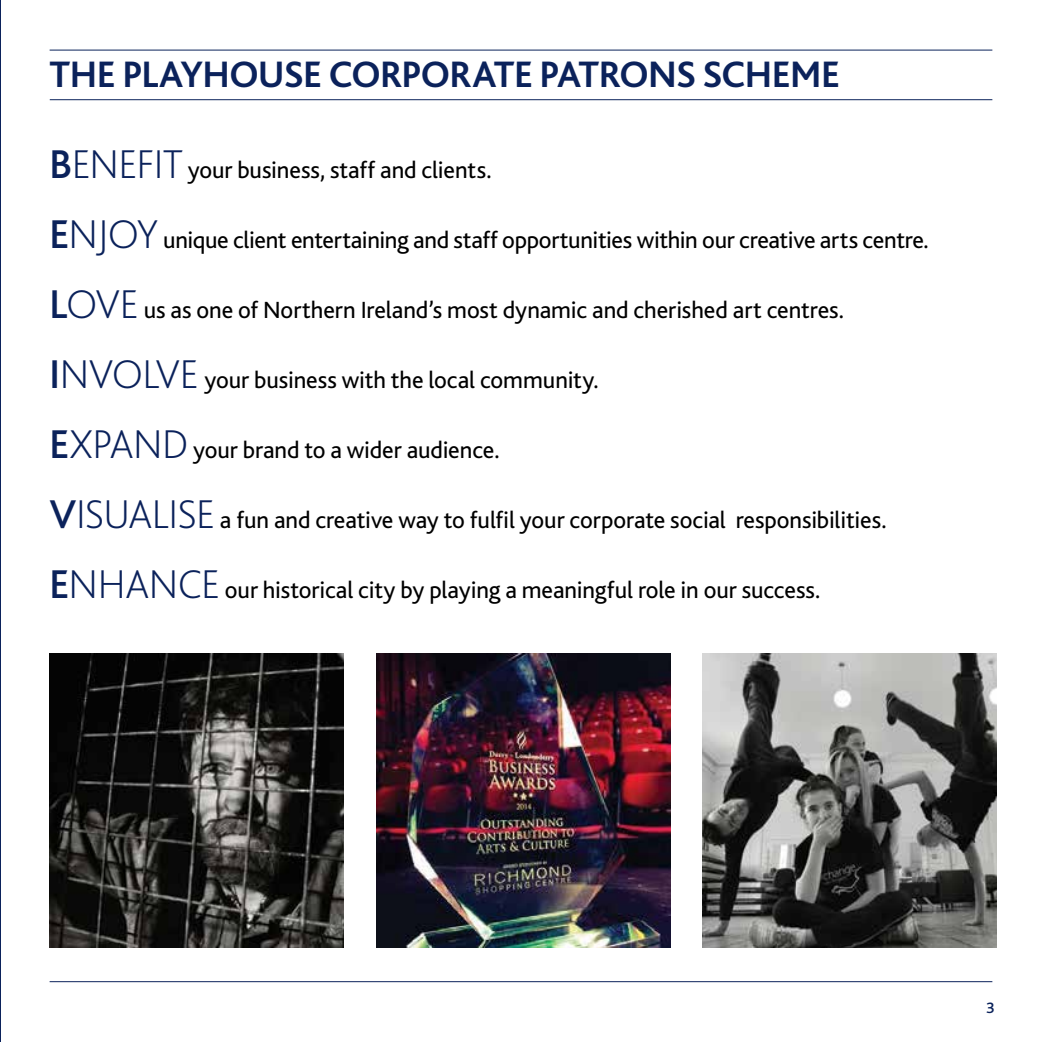
<style>
.page{position:relative;width:1042px;height:1042px;background:#fff}
.page>*{position:absolute;margin:0;border:0;box-sizing:border-box;transform-origin:0 0}
.t1{font:700 38.5px "Bliss";letter-spacing:-.005em;color:#0b225b}
.t2{font:24.5px "Bliss";letter-spacing:-.005em;color:#000}
.t3{font:500 15.75px "Bliss";color:#0b225b}
.s1{font-weight:500;font-size:42px;color:#0b225b}
.s2{font-weight:200;font-size:42px;color:#0b225b}
</style>
<div class="page">
<hr style="left:50px;top:981px;width:942px;height:1px;background:#0b225b">
<hr style="left:50px;top:50px;width:942px;height:1px;background:#0b225b">
<img style="left:50px;top:653px;width:294px;height:294px">
<hr style="left:0;top:0;width:1px;height:1042px;background:#0b225b">
<hr style="left:50px;top:99px;width:942px;height:1px;background:#0b225b">
<img style="left:376px;top:653px;width:294px;height:294px">
<img style="left:703px;top:653px;width:294px;height:294px">
<h1 class="t1" style="left:50px;top:55px;width:791px">THE PLAYHOUSE CORPORATE PATRONS SCHEME</h1>
<p class="t2" style="left:50px;top:157px;width:443px"><span class="s1">B</span><span class="s2">ENEFIT</span> your business, staff and clients.</p>
<p class="t2" style="left:50px;top:227px;width:880px"><span class="s1">E</span><span class="s2">NJOY</span> unique client entertaining and staff opportunities within our creative arts centre.</p>
<p class="t2" style="left:50px;top:297px;width:796px"><span class="s1">L</span><span class="s2">OVE</span> us as one of Northern Ireland’s most dynamic and cherished art centres.</p>
<p class="t2" style="left:50px;top:367px;width:550px"><span class="s1">I</span><span class="s2">NVOLVE</span> your business with the local community.</p>
<p class="t2" style="left:50px;top:437px;width:451px"><span class="s1">E</span><span class="s2">XPAND</span> your brand to a wider audience.</p>
<p class="t2" style="left:50px;top:507px;width:838px"><span class="s1">V</span><span class="s2">ISUALISE</span> a fun and creative way to fulfil your corporate social responsibilities.</p>
<p class="t2" style="left:50px;top:577px;width:772px"><span class="s1">E</span><span class="s2">NHANCE</span> our historical city by playing a meaningful role in our success.</p>
<p class="t3" style="left:986px;top:999px;width:10px">3</p>
</div>
